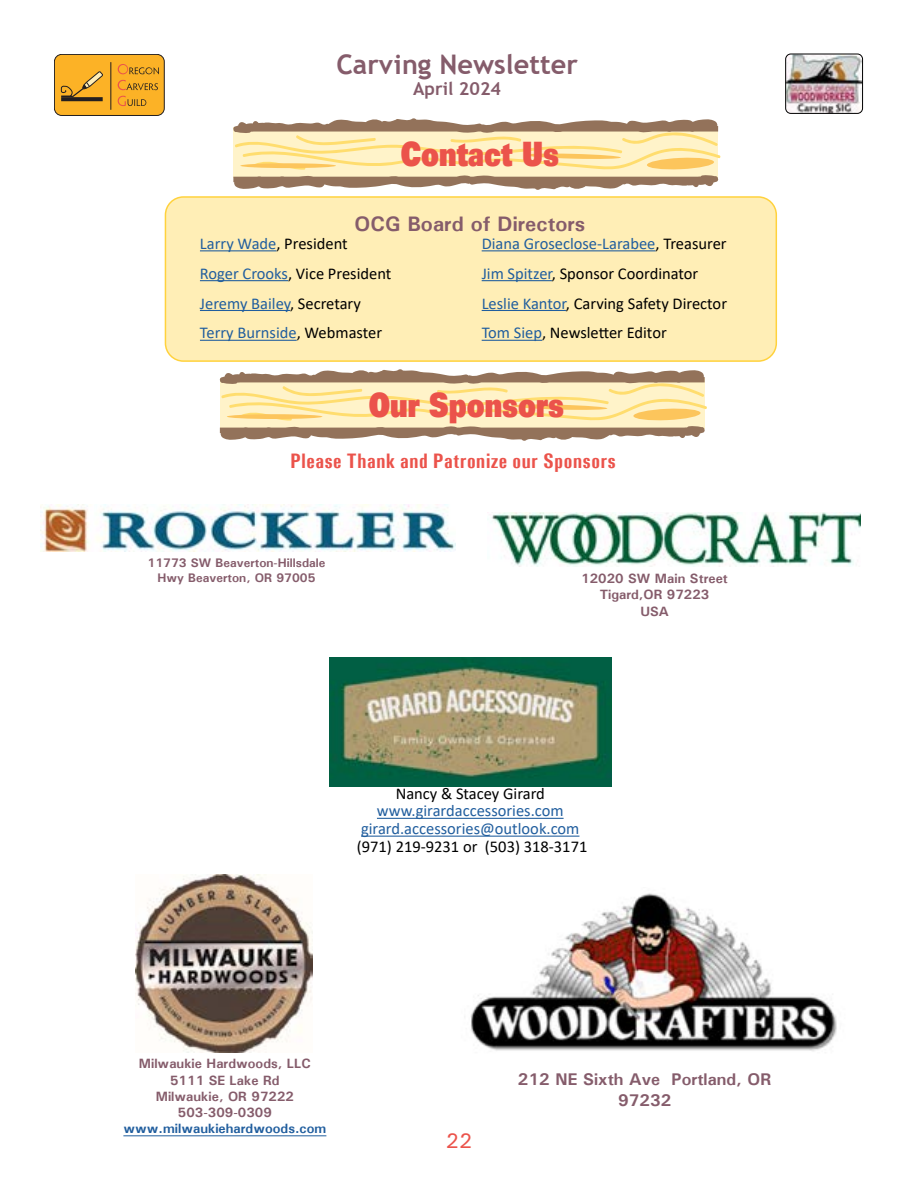
<style>
.page{position:relative;width:918px;height:1188px;background:#fff}
.page>*{position:absolute;margin:0;border:0;box-sizing:border-box;transform-origin:0 0}
.t1{font:900 33.75px "Univers LT";color:#eb534b;scale:.8 1}
.t2{font:700 27px "Trebuchet MS";color:#855c6b}
.t3{font:700 21px "Pt Utah Condensed";color:#eb534b}
.t4{font:700 21px "Utah";color:#855c6b}
.t5{font:21px "Utah";color:#eb534b}
.t6{font:700 18px "Trebuchet MS";color:#855c6b}
.t7{font:700 16.95px/20.4px "Utah";color:#855c6b;text-align:center}
.t8{font:16.5px/29.8px "Calibri";color:#000}
.t9{font:16.5px/29.8px "Calibri";color:#215e9e;text-align:center}
.t10{font:700 13.5px/16.2px "Utah";color:#855c6b;text-align:center}
.t11{font:700 13.5px "Utah";color:#215e9e}
.t12{font:700 12.45px/15px "Utah";color:#855c6b;text-align:center}
.s1{color:#000}
.s2{color:#215e9e}
</style>
<div class="page">
<div style="left:54px;top:54px;width:110px;height:61px;background:#fcb226;border-radius:7px"></div>
<div style="left:54px;top:54px;width:111px;height:62px;border:1px solid #231f20;border-radius:7px"></div>
<hr style="left:110px;top:62px;width:1px;height:48px;background:#231f20">
<hr style="left:61px;top:97px;width:42px;height:4px;background:#231f20">
<svg style="left:61px;top:71px;width:42px;height:28px"></svg>
<svg style="left:118px;top:64px;width:41px;height:10px"></svg>
<svg style="left:118px;top:80px;width:40px;height:10px"></svg>
<svg style="left:118px;top:96px;width:28px;height:10px"></svg>
<img style="left:786px;top:54px;width:77px;height:59px">
<div style="left:785px;top:54px;width:78px;height:60px;border:1px solid #000;border-radius:5px"></div>
<svg style="left:219px;top:369px;width:488px;height:72px;background:#e2cea5"></svg>
<img style="left:492px;top:513px;width:368px;height:54px">
<img style="left:41px;top:504px;width:414px;height:48px">
<img style="left:471px;top:893px;width:366px;height:158px">
<img style="left:329px;top:658px;width:282px;height:128px">
<hr style="left:377px;top:818px;width:187px;height:1px;background:#215e9e">
<hr style="left:361px;top:836px;width:218px;height:1px;background:#215e9e">
<svg style="left:233px;top:118px;width:488px;height:72px;background:#e1cda4"></svg>
<div style="left:165px;top:197px;width:611px;height:164px;background:#ffeeb6;border-radius:18px"></div>
<hr style="left:200px;top:250px;width:76px;height:1px;background:#215e9e">
<hr style="left:200px;top:280px;width:88px;height:1px;background:#215e9e">
<hr style="left:200px;top:310px;width:90px;height:1px;background:#215e9e">
<hr style="left:200px;top:340px;width:97px;height:1px;background:#215e9e">
<hr style="left:482px;top:250px;width:174px;height:1px;background:#215e9e">
<hr style="left:482px;top:280px;width:70px;height:1px;background:#215e9e">
<hr style="left:482px;top:310px;width:84px;height:1px;background:#215e9e">
<hr style="left:482px;top:340px;width:60px;height:1px;background:#215e9e">
<div style="left:165px;top:196px;width:612px;height:166px;border:2px solid #ffd23d;border-radius:18px"></div>
<hr style="left:123px;top:1135px;width:203px;height:1px;background:#215e9e">
<img style="left:135px;top:875px;width:178px;height:177px">
<h2 class="t2" style="left:336px;top:47px;width:243px">Carving Newsletter</h2>
<p class="t6" style="left:413px;top:78px;width:89px">April 2024</p>
<h1 class="t1" style="left:401px;top:131px;width:200px">Contact Us</h1>
<p class="t4" style="left:354px;top:211px;width:232px">OCG Board of Directors</p>
<p class="t9" style="left:200px;top:228px;width:193px;text-align:left">Larry Wade<span class="s1">, President<br></span>Roger Crooks<span class="s1">, Vice President<br></span>Jeremy Bailey<span class="s1">, Secretary<br></span>Terry Burnside<span class="s1">, Webmaster</span></p>
<p class="t8" style="left:482px;top:228px;width:247px"><span class="s2">Diana Groseclose-Larabee</span>, Treasurer <span class="s2">Jim Spitzer</span>, Sponsor Coordinator <span class="s2">Leslie Kantor</span>, Carving Safety Director <span class="s2">Tom Siep</span>, Newsletter Editor</p>
<h1 class="t1" style="left:369px;top:382px;width:246px">Our Sponsors</h1>
<p class="t3" style="left:290px;top:448px;width:327px">Please Thank and Patronize our Sponsors</p>
<p class="t12" style="left:147px;top:555px;width:180px">11773 SW Beaverton-Hillsdale<br>Hwy Beaverton, OR 97005</p>
<p class="t10" style="left:581px;top:570px;width:148px">12020 SW Main Street<br>Tigard,OR 97223<br>USA</p>
<p class="t8" style="left:396px;top:778px;width:151px">Nancy &amp; Stacey Girard</p>
<p class="t9" style="left:361px;top:802px;width:220px;line-height:17.9px">www.girardaccessories.com girard.accessories@outlook.com</p>
<p class="t8" style="left:357px;top:831px;width:232px">(971) 219-9231 or (503) 318-3171</p>
<p class="t10" style="left:139px;top:1056px;width:173px">Milwaukie Hardwoods, LLC<br>5111 SE Lake Rd<br>Milwaukie, OR 97222<br>503-309-0309</p>
<p class="t11" style="left:123px;top:1120px;width:204px">www.milwaukiehardwoods.com</p>
<p class="t5" style="left:446px;top:1129px;width:28px">22</p>
<p class="t7" style="left:518px;top:1069px;width:255px">212 NE Sixth Ave Portland, OR<br>97232</p>
</div>
